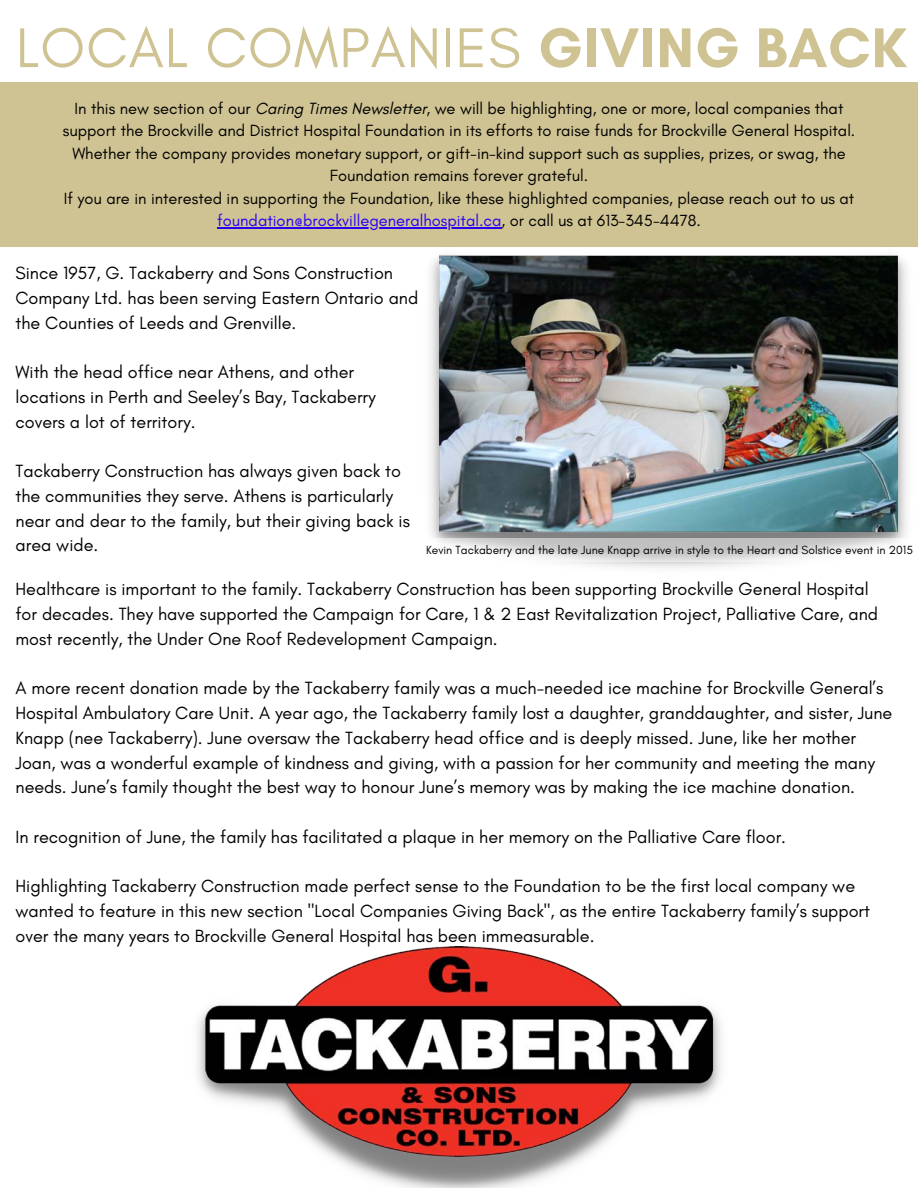
<style>
.page{position:relative;width:918px;height:1188px;background:#fff}
.page>*{position:absolute;margin:0;border:0;box-sizing:border-box;transform-origin:0 0}
.t1{font:57px "Glacial Indifference";letter-spacing:.015em;color:#cfc393}
.t2{font:18px/24.8px "Glacial Indifference";color:#000}
.t3{font:16.5px/22.5px "Glacial Indifference";color:#000;text-align:center}
.t4{font:12px "Glacial Indifference";color:#000}
.s1{font-weight:700}
.s2{font-style:italic}
.s3{color:#2800f8}
</style>
<div class="page">
<div style="left:0;top:82px;width:918px;height:164px;background:#cfc393"></div>
<img style="left:197px;top:947px;width:524px;height:241px">
<img style="left:419px;top:246px;width:499px;height:322px">
<hr style="left:217px;top:227px;width:284px;height:1px;background:#2800f8">
<div style="left:417px;top:538px;width:501px;height:23px;background:#fff;opacity:.5"></div>
<h1 class="t1" style="left:16px;top:13px;width:892px">LOCAL COMPANIES <span class="s1">GIVING BACK</span></h1>
<p class="t3" style="left:63px;top:97px;width:794px">In this new section of our <span class="s2">Caring Times Newsletter</span>, we will be highlighting, one or more, local companies that support the Brockville and District Hospital Foundation in its efforts to raise funds for Brockville General Hospital.<br>Whether the company provides monetary support, or gift-in-kind support such as supplies, prizes, or swag, the Foundation remains forever grateful.<br>If you are in interested in supporting the Foundation, like these highlighted companies, please reach out to us at <span class="s3">foundation@brockvillegeneralhospital.ca</span>, or call us at 613-345-4478.</p>
<p class="t2" style="left:16px;top:261px;width:404px">Since 1957, G. Tackaberry and Sons Construction<br>Company Ltd. has been serving Eastern Ontario and the Counties of Leeds and Grenville.</p>
<p class="t2" style="left:16px;top:360px;width:362px">With the head office near Athens, and other locations in Perth and Seeley’s Bay, Tackaberry covers a lot of territory.</p>
<p class="t2" style="left:16px;top:459px;width:396px">Tackaberry Construction has always given back to the communities they serve. Athens is particularly near and dear to the family, but their giving back is area wide.</p>
<p class="t2" style="left:16px;top:577px;width:864px">Healthcare is important to the family. Tackaberry Construction has been supporting Brockville General Hospital for decades. They have supported the Campaign for Care, 1 &amp; 2 East Revitalization Project, Palliative Care, and most recently, the Under One Roof Redevelopment Campaign.</p>
<p class="t2" style="left:16px;top:676px;width:878px">A more recent donation made by the Tackaberry family was a much-needed ice machine for Brockville General’s Hospital Ambulatory Care Unit. A year ago, the Tackaberry family lost a daughter, granddaughter, and sister, June Knapp (nee Tackaberry). June oversaw the Tackaberry head office and is deeply missed. June, like her mother Joan, was a wonderful example of kindness and giving, with a passion for her community and meeting the many needs. June’s family thought the best way to honour June’s memory was by making the ice machine donation.</p>
<p class="t2" style="left:16px;top:824px;width:772px">In recognition of June, the family has facilitated a plaque in her memory on the Palliative Care floor.</p>
<p class="t2" style="left:16px;top:874px;width:856px">Highlighting Tackaberry Construction made perfect sense to the Foundation to be the first local company we wanted to feature in this new section "Local Companies Giving Back", as the entire Tackaberry family’s support over the many years to Brockville General Hospital has been immeasurable.</p>
<p class="t4" style="left:426px;top:542px;width:488px">Kevin Tackaberry and the late June Knapp arrive in style to the Heart and Solstice event in 2015</p>
</div>
